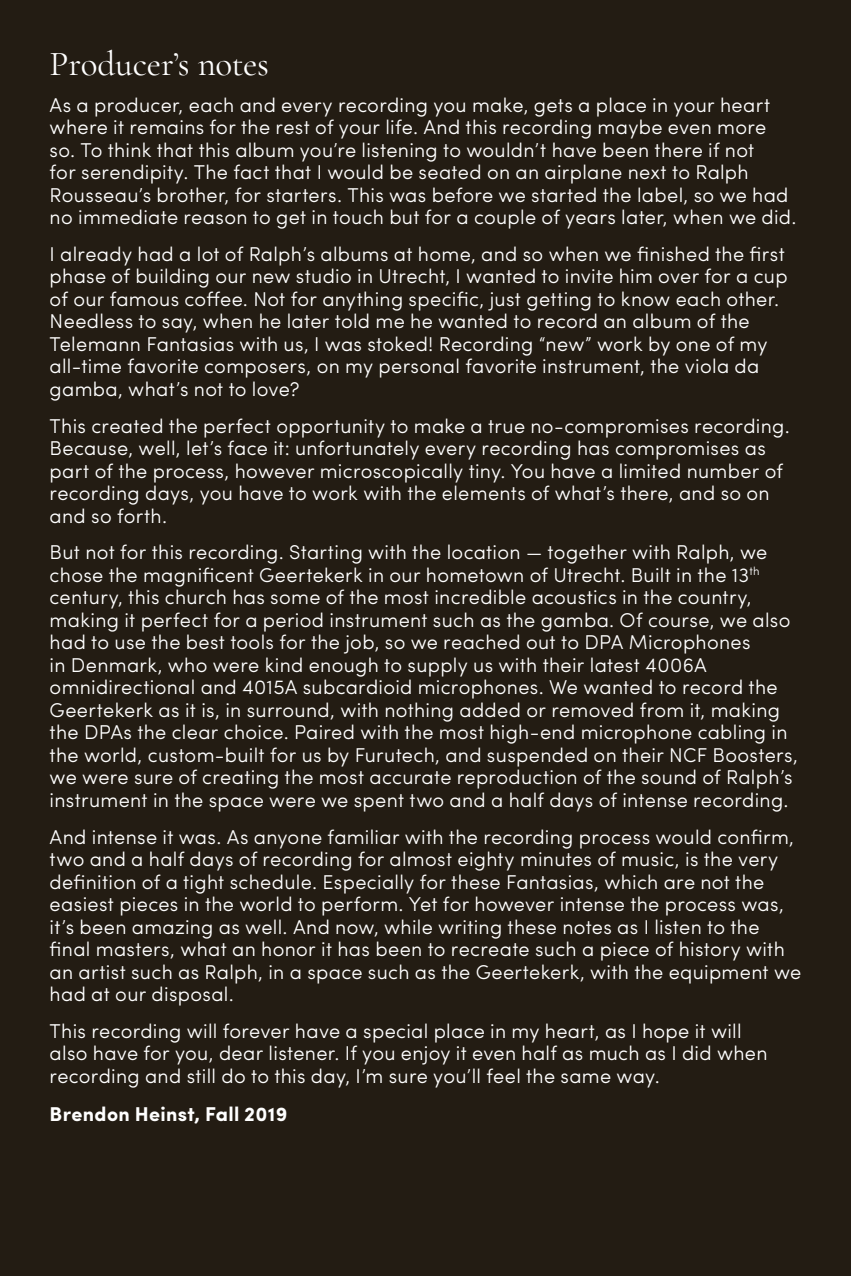
<style>
.page{position:relative;width:851px;height:1276px;background:#fff}
.page>*{position:absolute;margin:0;border:0;box-sizing:border-box;transform-origin:0 0}
.t1{font:35px "Cormorant Garamond";letter-spacing:-.01em;color:#fff}
.t2{font:300 20px/22.5px "Sofia Pro";letter-spacing:.015em;color:#fff}
.t3{font:700 20px "Sofia Pro";letter-spacing:.015em;color:#fff}
</style>
<div class="page">
<div style="left:0;top:0;width:850px;height:1276px;background:#231c13"></div>
<h1 class="t1" style="left:50px;top:43px;width:221px">Producer’s notes</h1>
<p class="t2" style="left:50px;top:92px;width:748px">As a producer, each and every recording you make, gets a place in your heart where it remains for the rest of your life. And this recording maybe even more so. To think that this album you’re listening to wouldn’t have been there if not<br>for serendipity. The fact that I would be seated on an airplane next to Ralph Rousseau’s brother, for starters. This was before we started the label, so we had no immediate reason to get in touch but for a couple of years later, when we did.</p>
<p class="t2" style="left:50px;top:241px;width:739px">I already had a lot of Ralph’s albums at home, and so when we finished the first phase of building our new studio in Utrecht, I wanted to invite him over for a cup of our famous coffee. Not for anything specific, just getting to know each other.<br>Needless to say, when he later told me he wanted to record an album of the Telemann Fantasias with us, I was stoked! Recording “new” work by one of my all-time favorite composers, on my personal favorite instrument, the viola da gamba, what’s not to love?</p>
<p class="t2" style="left:50px;top:413px;width:741px">This created the perfect opportunity to make a true no-compromises recording.<br>Because, well, let’s face it: unfortunately every recording has compromises as part of the process, however microscopically tiny. You have a limited number of recording days, you have to work with the elements of what’s there, and so on and so forth.</p>
<p class="t2" style="left:50px;top:540px;width:749px">But not for this recording. Starting with the location — together with Ralph, we chose the magnificent Geertekerk in our hometown of Utrecht. Built in the 13<sup>th </sup>century, this church has some of the most incredible acoustics in the country, making it perfect for a period instrument such as the gamba. Of course, we also had to use the best tools for the job, so we reached out to DPA Microphones<br>in Denmark, who were kind enough to supply us with their latest 4006A omnidirectional and 4015A subcardioid microphones. We wanted to record the Geertekerk as it is, in surround, with nothing added or removed from it, making the DPAs the clear choice. Paired with the most high-end microphone cabling in the world, custom-built for us by Furutech, and suspended on their NCF Boosters, we were sure of creating the most accurate reproduction of the sound of Ralph’s instrument in the space were we spent two and a half days of intense recording.</p>
<p class="t2" style="left:50px;top:824px;width:753px">And intense it was. As anyone familiar with the recording process would confirm, two and a half days of recording for almost eighty minutes of music, is the very definition of a tight schedule. Especially for these Fantasias, which are not the easiest pieces in the world to perform. Yet for however intense the process was, it’s been amazing as well. And now, while writing these notes as I listen to the final masters, what an honor it has been to recreate such a piece of history with an artist such as Ralph, in a space such as the Geertekerk, with the equipment we had at our disposal.</p>
<p class="t2" style="left:50px;top:1018px;width:719px">This recording will forever have a special place in my heart, as I hope it will also have for you, dear listener. If you enjoy it even half as much as I did when recording and still do to this day, I’m sure you’ll feel the same way.</p>
<p class="t3" style="left:50px;top:1098px;width:239px">Brendon Heinst, Fall 2019</p>
</div>
